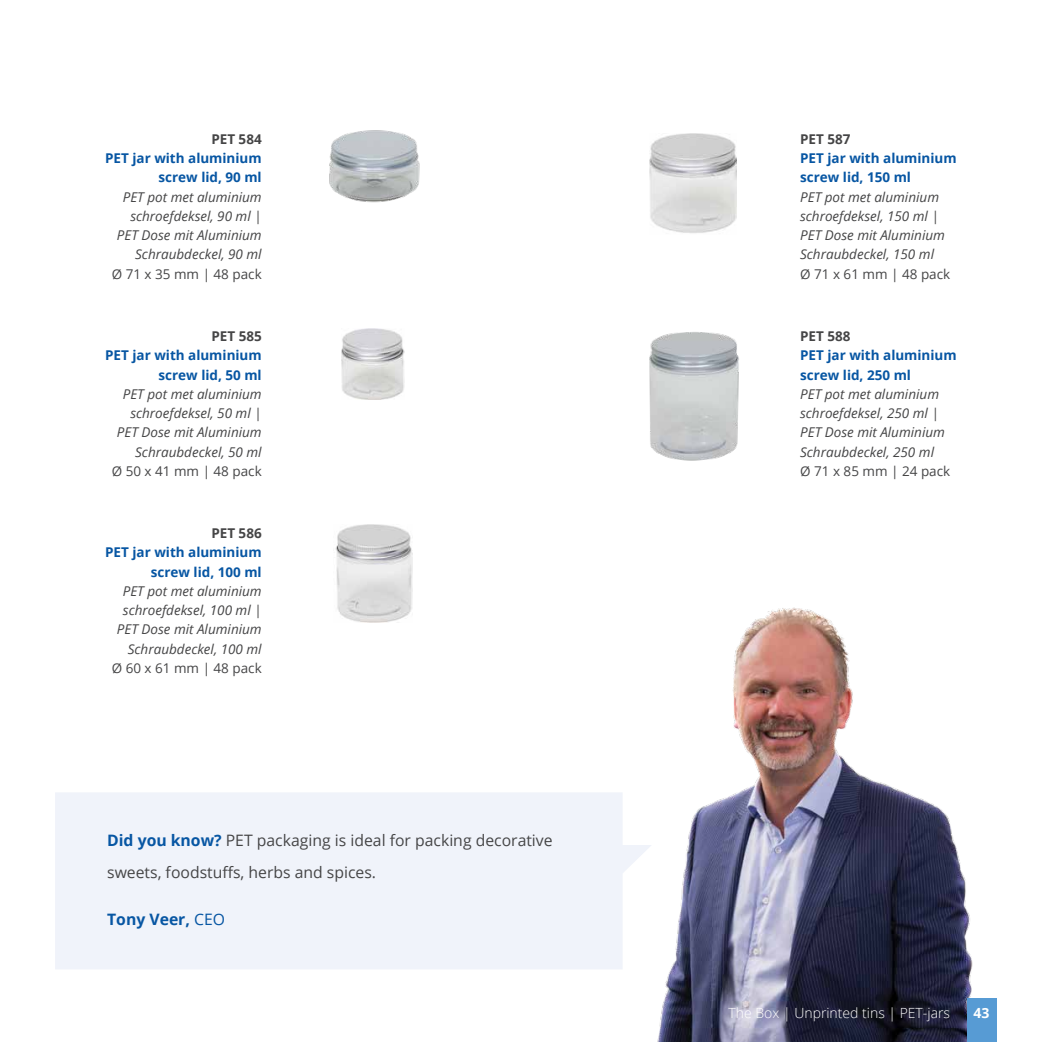
<style>
.page{position:relative;width:1042px;height:1042px;background:#fff}
.page>*{position:absolute;margin:0;border:0;box-sizing:border-box;transform-origin:0 0}
.t1{font:15.75px/31.5px "Open Sans";color:#454546}
.t2{font:700 15.75px "Open Sans";color:#0756a3}
.t3{font:300 14px "Open Sans";color:#fff}
.t4{font:700 14px "Open Sans";color:#fff}
.t5{font:italic 13.47px/19.2px "Open Sans";color:#454546;text-align:right}
.t6{font:700 13.47px/19.2px "Open Sans";color:#0756a3;text-align:right}
.t7{font:13.47px "Open Sans";color:#454546}
.t8{font:700 13.47px "Open Sans";color:#454546}
.s1{font-weight:700;color:#0756a3}
.s2{font-weight:400}
</style>
<div class="page">
<img style="left:657px;top:607px;width:324px;height:435px">
<div style="left:55px;top:793px;width:596px;height:176px;background:#f0f3fa"></div>
<img style="left:341px;top:329px;width:63px;height:70px">
<img style="left:335px;top:524px;width:77px;height:98px">
<img style="left:649px;top:133px;width:87px;height:100px">
<img style="left:649px;top:332px;width:90px;height:129px">
<img style="left:329px;top:130px;width:91px;height:73px">
<div style="left:966px;top:999px;width:30px;height:43px;background:#579bd4"></div>
<p class="t8" style="left:211px;top:130px;width:52px">PET 584</p>
<p class="t6" style="left:105px;top:148px;width:158px">PET jar with aluminium screw lid, 90 ml</p>
<p class="t5" style="left:117px;top:187px;width:146px">PET pot met aluminium schroefdeksel, 90 ml |<br>PET Dose mit Aluminium<br>Schraubdeckel, 90 ml</p>
<p class="t7" style="left:112px;top:265px;width:152px">Ø 71 x 35 mm | 48 pack</p>
<p class="t8" style="left:211px;top:327px;width:52px">PET 585</p>
<p class="t6" style="left:105px;top:345px;width:158px">PET jar with aluminium screw lid, 50 ml</p>
<p class="t5" style="left:117px;top:384px;width:146px">PET pot met aluminium schroefdeksel, 50 ml |<br>PET Dose mit Aluminium<br>Schraubdeckel, 50 ml</p>
<p class="t7" style="left:112px;top:462px;width:152px">Ø 50 x 41 mm | 48 pack</p>
<p class="t8" style="left:211px;top:523px;width:52px">PET 586</p>
<p class="t6" style="left:105px;top:542px;width:158px">PET jar with aluminium screw lid, 100 ml</p>
<p class="t5" style="left:117px;top:581px;width:146px">PET pot met aluminium schroefdeksel, 100 ml |<br>PET Dose mit Aluminium<br>Schraubdeckel, 100 ml</p>
<p class="t7" style="left:112px;top:659px;width:152px">Ø 60 x 61 mm | 48 pack</p>
<p class="t1" style="left:107px;top:824px;width:447px"><span class="s1">Did you know?</span> PET packaging is ideal for packing decorative sweets, foodstuffs, herbs and spices.</p>
<p class="t2" style="left:107px;top:908px;width:119px">Tony Veer, <span class="s2">CEO</span></p>
<p class="t8" style="left:800px;top:129px;width:52px">PET 587</p>
<p class="t6" style="left:800px;top:148px;width:158px;text-align:left">PET jar with aluminium screw lid, 150 ml</p>
<p class="t5" style="left:800px;top:187px;width:146px;text-align:left">PET pot met aluminium schroefdeksel, 150 ml |<br>PET Dose mit Aluminium<br>Schraubdeckel, 150 ml</p>
<p class="t7" style="left:800px;top:264px;width:152px">Ø 71 x 61 mm | 48 pack</p>
<p class="t8" style="left:800px;top:327px;width:52px">PET 588</p>
<p class="t6" style="left:800px;top:345px;width:158px;text-align:left">PET jar with aluminium screw lid, 250 ml</p>
<p class="t5" style="left:800px;top:384px;width:146px;text-align:left">PET pot met aluminium schroefdeksel, 250 ml |<br>PET Dose mit Aluminium<br>Schraubdeckel, 250 ml</p>
<p class="t7" style="left:800px;top:462px;width:152px">Ø 71 x 85 mm | 24 pack</p>
<p class="t3" style="left:728px;top:1003px;width:223px">The Box | Unprinted tins | PET-jars</p>
<p class="t4" style="left:973px;top:1003px;width:17px">43</p>
</div>
